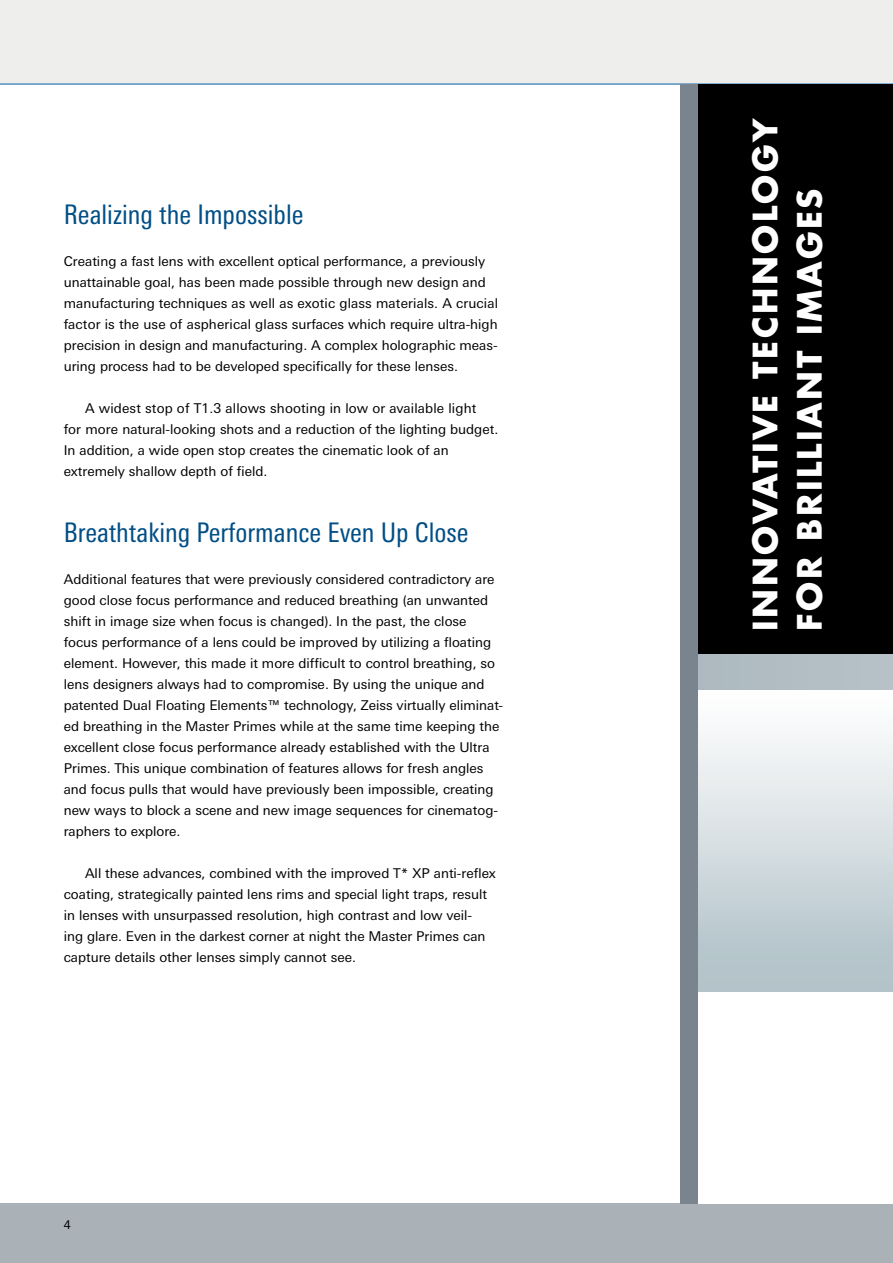
<style>
.page{position:relative;width:893px;height:1263px;background:#fff}
.page>*{position:absolute;margin:0;border:0;box-sizing:border-box;transform-origin:0 0}
.Fließtext{font:700 32.7px/44.1px "Futura Std";letter-spacing:.075em;color:#fff}
.Headline{font:condensed 27px "Linotype Univers";color:#004e85}
.Fließtext_Einzug{font:13.5px/21px "Linotype Univers Basic";color:#000}
.Fließtext-2{font:13.5px/21px "Linotype Univers Basic";color:#000}
.t1{font:12px "Linotype Univers Basic";color:#000}
</style>
<div class="page">
<div style="left:0;top:0;width:893px;height:84px;background:#eeeeed"></div>
<div style="left:0;top:1203px;width:893px;height:60px;background:#aab2b7"></div>
<hr style="left:0;top:84px;width:893px;height:1px;background:#005ea1">
<hr style="left:892px;top:0;width:1px;height:84px;background:#dfdfde">
<div style="left:697px;top:84px;width:196px;height:571px;background:#000"></div>
<div style="left:692px;top:655px;width:201px;height:35px;background:#b2bec4"></div>
<svg style="left:697px;top:685px;width:196px;height:308px"></svg>
<div style="left:680px;top:84px;width:17px;height:1119px;background:#7a848e"></div>
<p class="Headline" style="left:64px;top:199px;width:241px">Realizing the Impossible</p>
<p class="Fließtext-2" style="left:64px;top:251px;width:436px">Creating a fast lens with excellent optical performance, a previously unattainable goal, has been made possible through new design and manufacturing techniques as well as exotic glass materials. A crucial factor is the use of aspherical glass surfaces which require ultra-high precision in design and manufacturing. A complex holographic meas&shy;uring process had to be developed specifically for these lenses.</p>
<p class="Fließtext_Einzug" style="left:64px;top:398px;width:436px;text-indent:21px">A widest stop of T1.3 allows shooting in low or available light<br>for more natural-looking shots and a reduction of the lighting budget.<br>In addition, a wide open stop creates the cinematic look of an extremely shallow depth of field.</p>
<p class="Headline" style="left:64px;top:517px;width:406px">Breathtaking Performance Even Up Close</p>
<p class="Fließtext_Einzug" style="left:64px;top:569px;width:441px">Additional features that were previously considered contradictory are good close focus performance and reduced breathing (an unwanted shift in image size when focus is changed). In the past, the close focus performance of a lens could be improved by utilizing a floating element. However, this made it more difficult to control breathing, so lens designers always had to compromise. By using the unique and patented Dual Floating Elements™ technology, Zeiss virtually eliminat&shy;ed breathing in the Master Primes while at the same time keeping the excellent close focus performance already established with the Ultra Primes. This unique combination of features allows for fresh angles and focus pulls that would have previously been impossible, creating new ways to block a scene and new image sequences for cinematog&shy;raphers to explore.</p>
<p class="Fließtext_Einzug" style="left:64px;top:863px;width:434px;text-indent:21px">All these advances, combined with the improved T* XP anti-reflex coating, strategically painted lens rims and special light traps, result in lenses with unsurpassed resolution, high contrast and low veil-<br>ing glare. Even in the darkest corner at night the Master Primes can capture details other lenses simply cannot see.</p>
<p class="t1" style="left:64px;top:1218px;width:8px">4</p>
<p class="Fließtext" style="left:743px;top:631px;width:515px;rotate:-90deg">INNOVATIVE TECHNOLOGY<br>FOR BRILLIANT IMAGES</p>
</div>
